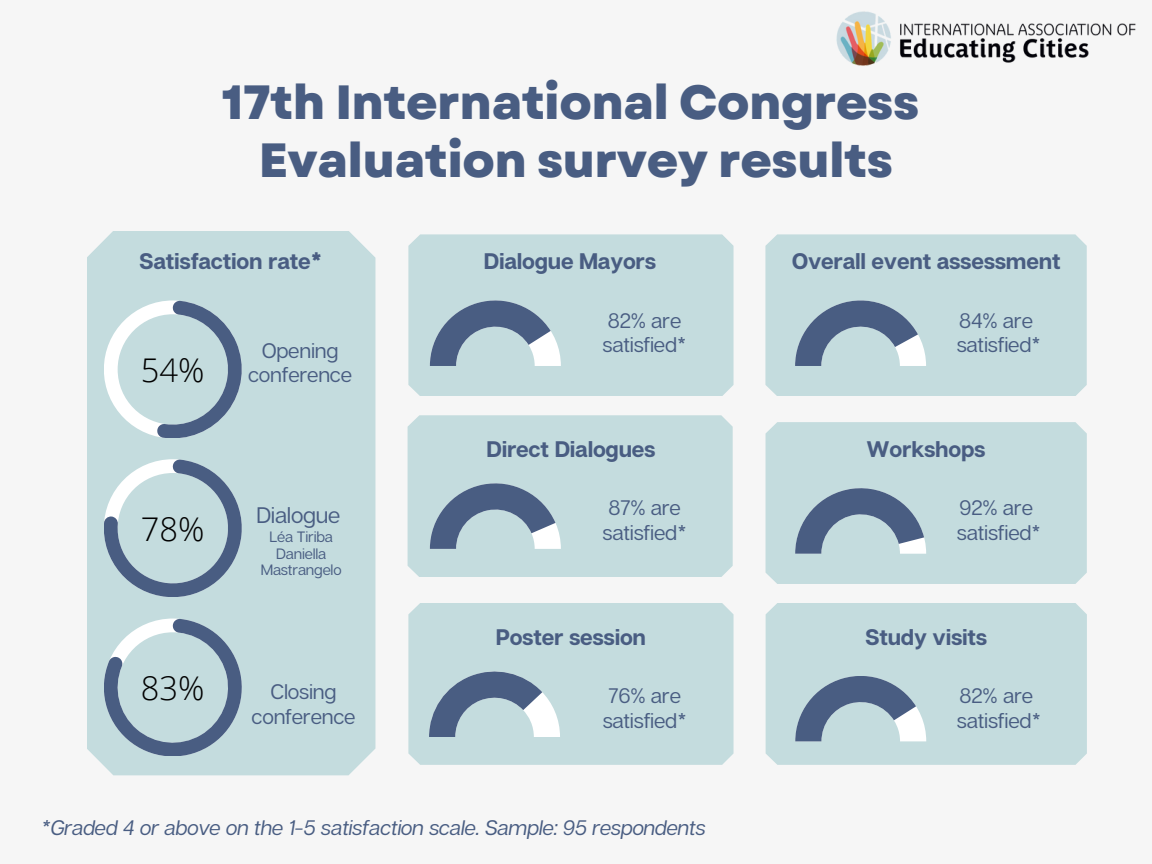
<style>
.page{position:relative;width:1152px;height:864px;background:#f6f6f6}
.page>*{position:absolute;margin:0;border:0;box-sizing:border-box;transform-origin:0 0}
.t1{font:800 48px/57.3px "Garet";letter-spacing:-.01em;color:#495d82;text-align:center}
.t2{font:300 32.7px "Open Sans";color:#000}
.t3{font:700 22.5px "Articulat CF";letter-spacing:-.01em;color:#495d82}
.t4{font:22.5px "Articulat CF";letter-spacing:-.01em;color:#495d82}
.t5{font:21px/24.8px "Articulat CF";letter-spacing:-.01em;color:#495d82}
.t6{font:italic 21px "Articulat CF";letter-spacing:-.01em;color:#495d82}
.t7{font:15px/16.8px "Articulat CF";letter-spacing:-.01em;color:#495d82;text-align:center}
</style>
<div class="page">
<div style="left:87px;top:231px;width:288px;height:544px;background:#c4dcde"></div>
<div style="left:408px;top:234px;width:326px;height:162px;background:#c4dcde"></div>
<div style="left:765px;top:234px;width:322px;height:162px;background:#c4dcde"></div>
<svg style="left:795px;top:300px;width:131px;height:66px"></svg>
<svg style="left:104px;top:300px;width:138px;height:138px"></svg>
<svg style="left:104px;top:459px;width:138px;height:138px"></svg>
<svg style="left:104px;top:619px;width:138px;height:137px"></svg>
<svg style="left:430px;top:300px;width:131px;height:66px"></svg>
<img style="left:836px;top:11px;width:300px;height:55px">
<div style="left:408px;top:415px;width:325px;height:162px;background:#c4dcde"></div>
<div style="left:766px;top:422px;width:321px;height:162px;background:#c4dcde"></div>
<svg style="left:795px;top:488px;width:131px;height:66px"></svg>
<div style="left:408px;top:603px;width:326px;height:162px;background:#c4dcde"></div>
<div style="left:766px;top:603px;width:321px;height:162px;background:#c4dcde"></div>
<svg style="left:795px;top:676px;width:131px;height:65px"></svg>
<svg style="left:430px;top:483px;width:131px;height:66px"></svg>
<svg style="left:429px;top:672px;width:131px;height:65px"></svg>
<h1 class="t1" style="left:222px;top:74px;width:699px">17th International Congress<br>Evaluation survey results</h1>
<p class="t3" style="left:139px;top:247px;width:185px">Satisfaction rate*</p>
<h3 class="t3" style="left:484px;top:247px;width:174px">Dialogue Mayors</h3>
<p class="t3" style="left:792px;top:247px;width:270px">Overall event assessment</p>
<h2 class="t2" style="left:141px;top:347px;width:65px">54%</h2>
<p class="t5" style="left:248px;top:337px;width:105px;text-align:center">Opening conference</p>
<h2 class="t2" style="left:141px;top:506px;width:65px">78%</h2>
<h2 class="t2" style="left:141px;top:665px;width:65px">83%</h2>
<h3 class="t4" style="left:256px;top:501px;width:85px">Dialogue</h3>
<h2 class="t7" style="left:269px;top:528px;width:65px">Léa Tiriba</h2>
<h3 class="t7" style="left:261px;top:545px;width:82px">Daniella<br>Mastrangelo</h3>
<h2 class="t5" style="left:252px;top:679px;width:105px;text-align:center">Closing conference</h2>
<h2 class="t5" style="left:603px;top:307px;width:86px">82% are satisfied*</h2>
<h3 class="t5" style="left:957px;top:307px;width:86px">84% are satisfied*</h3>
<h3 class="t3" style="left:487px;top:435px;width:171px">Direct Dialogues</h3>
<h2 class="t3" style="left:867px;top:435px;width:121px">Workshops</h2>
<h3 class="t5" style="left:957px;top:495px;width:86px">92% are satisfied*</h3>
<h2 class="t5" style="left:603px;top:495px;width:86px">87% are satisfied*</h2>
<h3 class="t3" style="left:496px;top:622px;width:152px">Poster session</h3>
<h2 class="t3" style="left:865px;top:622px;width:124px">Study visits</h2>
<h3 class="t5" style="left:957px;top:683px;width:86px">82% are satisfied*</h3>
<h3 class="t5" style="left:603px;top:683px;width:86px">76% are satisfied*</h3>
<h2 class="t6" style="left:41px;top:814px;width:666px">*Graded 4 or above on the 1-5 satisfaction scale. Sample: 95 respondents</h2>
</div>
